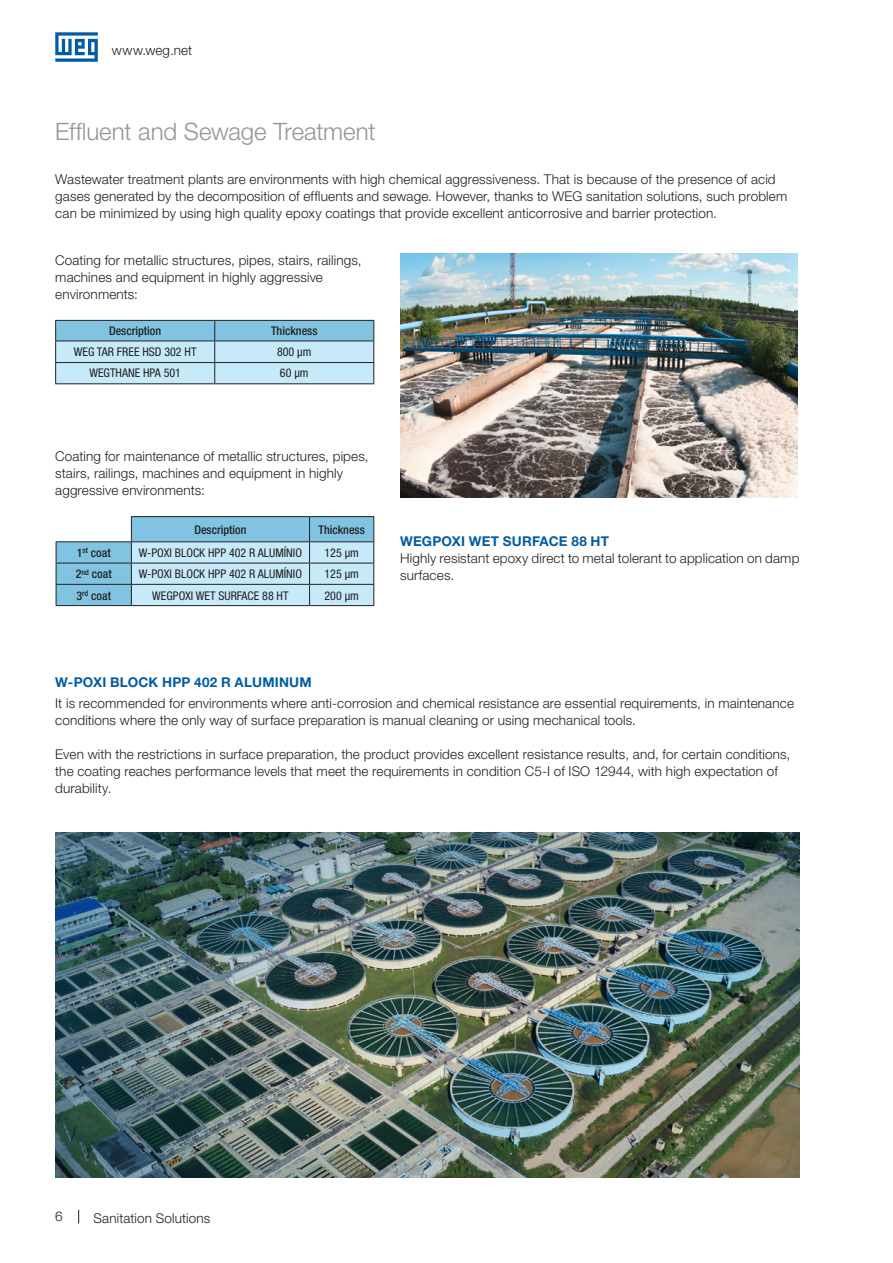
<style>
.page{position:relative;width:893px;height:1263px;background:#fff}
.page>*{position:absolute;margin:0;border:0;box-sizing:border-box;transform-origin:0 0}
._1-TITULO{font:300 24px "Helvetica Neue LT Pro";letter-spacing:-.005em;color:#939598}
._0-TEXTO{font:300 13.5px/17px "Helvetica Neue LT Pro";letter-spacing:.01em;color:#231f20}
._2-TITULO{font:700 13.5px "Helvetica Neue LT Pro";letter-spacing:.015em;color:#015ca3}
._9-CORPO_TABELA{font:condensed 12px "Helvetica Neue LT Pro";color:#231f20}
._8-CABEÇALHO_TABELA{font:500 condensed 12px "Helvetica Neue LT Pro";color:#231f20}
</style>
<div class="page">
<svg style="left:78px;top:1210px;width:1px;height:13px"></svg>
<svg style="left:55px;top:32px;width:43px;height:30px"></svg>
<svg style="left:55px;top:320px;width:319px;height:64px;background:#a9d4e8"></svg>
<hr style="left:55px;top:362px;width:160px;height:1px;background:#231f20">
<hr style="left:55px;top:383px;width:160px;height:1px;background:#231f20">
<hr style="left:55px;top:341px;width:160px;height:1px;background:#231f20">
<hr style="left:215px;top:341px;width:159px;height:1px;background:#231f20">
<img style="left:400px;top:253px;width:397px;height:244px">
<img style="left:55px;top:832px;width:744px;height:346px">
<hr style="left:131px;top:516px;width:179px;height:1px;background:#231f20">
<hr style="left:310px;top:516px;width:64px;height:1px;background:#231f20">
<svg style="left:56px;top:517px;width:318px;height:88px;background:#a9d4e8"></svg>
<hr style="left:56px;top:605px;width:75px;height:1px;background:#231f20">
<hr style="left:131px;top:605px;width:179px;height:1px;background:#231f20">
<hr style="left:310px;top:605px;width:64px;height:1px;background:#231f20">
<p class="_0-TEXTO" style="left:112px;top:42px;width:82px">www.weg.net</p>
<p class="_1-TITULO" style="left:55px;top:117px;width:322px">Effluent and Sewage Treatment</p>
<p class="_0-TEXTO" style="left:55px;top:171px;width:733px">Wastewater treatment plants are environments with high chemical aggressiveness. That is because of the presence of acid gases generated by the decomposition of effluents and sewage. However, thanks to WEG sanitation solutions, such problem can be minimized by using high quality epoxy coatings that provide excellent anticorrosive and barrier protection.</p>
<p class="_0-TEXTO" style="left:55px;top:251px;width:308px">Coating for metallic structures, pipes, stairs, railings, machines and equipment in highly aggressive environments:</p>
<p class="_8-CABEÇALHO_TABELA" style="left:109px;top:324px;width:54px">Description</p>
<p class="_8-CABEÇALHO_TABELA" style="left:271px;top:324px;width:48px">Thickness</p>
<p class="_9-CORPO_TABELA" style="left:74px;top:345px;width:124px">WEG TAR FREE HSD 302 HT</p>
<p class="_9-CORPO_TABELA" style="left:277px;top:345px;width:36px">800 µm</p>
<p class="_9-CORPO_TABELA" style="left:89px;top:366px;width:93px">WEGTHANE HPA 501</p>
<p class="_9-CORPO_TABELA" style="left:280px;top:366px;width:30px">60 µm</p>
<p class="_0-TEXTO" style="left:55px;top:448px;width:315px">Coating for maintenance of metallic structures, pipes, stairs, railings, machines and equipment in highly aggressive environments:</p>
<p class="_8-CABEÇALHO_TABELA" style="left:194px;top:522px;width:54px">Description</p>
<p class="_8-CABEÇALHO_TABELA" style="left:318px;top:522px;width:48px">Thickness</p>
<p class="_8-CABEÇALHO_TABELA" style="left:77px;top:546px;width:35px">1<sup>st</sup> coat</p>
<p class="_9-CORPO_TABELA" style="left:139px;top:546px;width:165px">W-POXI BLOCK HPP 402 R ALUMÍNIO</p>
<p class="_9-CORPO_TABELA" style="left:324px;top:546px;width:36px">125 µm</p>
<p class="_8-CABEÇALHO_TABELA" style="left:76px;top:567px;width:37px">2<sup>nd</sup> coat</p>
<p class="_9-CORPO_TABELA" style="left:139px;top:567px;width:165px">W-POXI BLOCK HPP 402 R ALUMÍNIO</p>
<p class="_9-CORPO_TABELA" style="left:324px;top:567px;width:36px">125 µm</p>
<p class="_8-CABEÇALHO_TABELA" style="left:76px;top:588px;width:36px">3<sup>rd</sup> coat</p>
<p class="_9-CORPO_TABELA" style="left:152px;top:588px;width:138px">WEGPOXI WET SURFACE 88 HT</p>
<p class="_9-CORPO_TABELA" style="left:324px;top:588px;width:36px">200 µm</p>
<p class="_2-TITULO" style="left:400px;top:533px;width:210px">WEGPOXI WET SURFACE 88 HT</p>
<p class="_0-TEXTO" style="left:400px;top:549px;width:401px">Highly resistant epoxy direct to metal tolerant to application on damp surfaces.</p>
<p class="_2-TITULO" style="left:55px;top:673px;width:258px">W-POXI BLOCK HPP 402 R ALUMINUM</p>
<p class="_0-TEXTO" style="left:55px;top:694px;width:740px">It is recommended for environments where anti-corrosion and chemical resistance are essential requirements, in maintenance conditions where the only way of surface preparation is manual cleaning or using mechanical tools.</p>
<p class="_0-TEXTO" style="left:55px;top:745px;width:736px">Even with the restrictions in surface preparation, the product provides excellent resistance results, and, for certain conditions, the coating reaches performance levels that meet the requirements in condition C5-I of ISO 12944, with high expectation of durability.</p>
<p class="_0-TEXTO" style="left:55px;top:1208px;width:9px">6</p>
<p class="_0-TEXTO" style="left:94px;top:1210px;width:118px">Sanitation Solutions</p>
</div>
